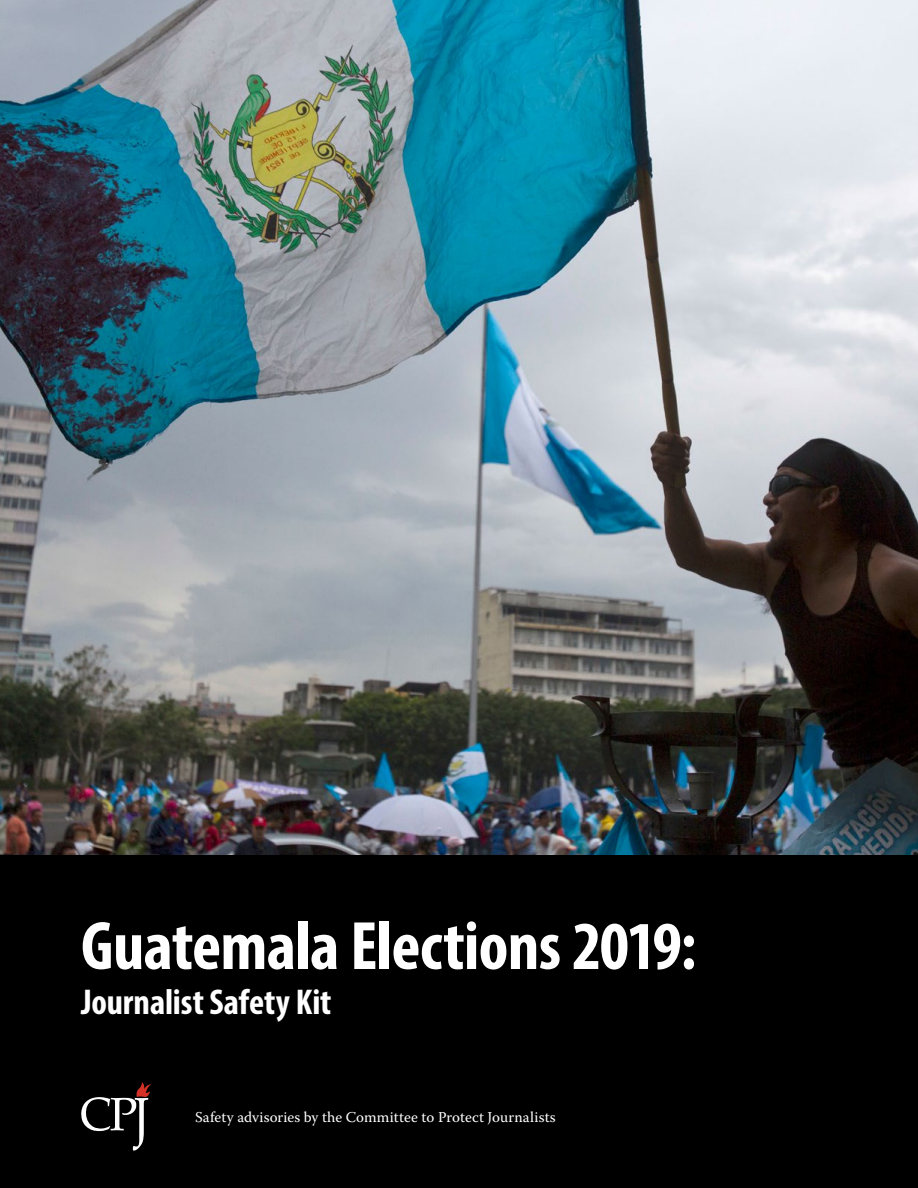
<style>
.page{position:relative;width:918px;height:1188px;background:#fff}
.page>*{position:absolute;margin:0;border:0;box-sizing:border-box;transform-origin:0 0}
.t1{font:700 condensed 69px "Myriad Pro";letter-spacing:-.01em;color:#fff}
.t2{font:700 condensed 36px "Myriad Pro";letter-spacing:-.005em;color:#fff}
.t3{font:15px "Warnock Pro";letter-spacing:.01em;color:#fff}
</style>
<div class="page">
<img style="left:0;top:0;width:918px;height:855px">
<div style="left:0;top:855px;width:918px;height:333px;background:#000"></div>
<svg style="left:81px;top:1082px;width:70px;height:69px"></svg>
<h1 class="t1" style="left:81px;top:903px;width:617px">Guatemala Elections 2019:</h1>
<h2 class="t2" style="left:81px;top:980px;width:252px">Journalist Safety Kit</h2>
<p class="t3" style="left:195px;top:1108px;width:362px">Safety advisories by the Committee to Protect Journalists</p>
</div>
